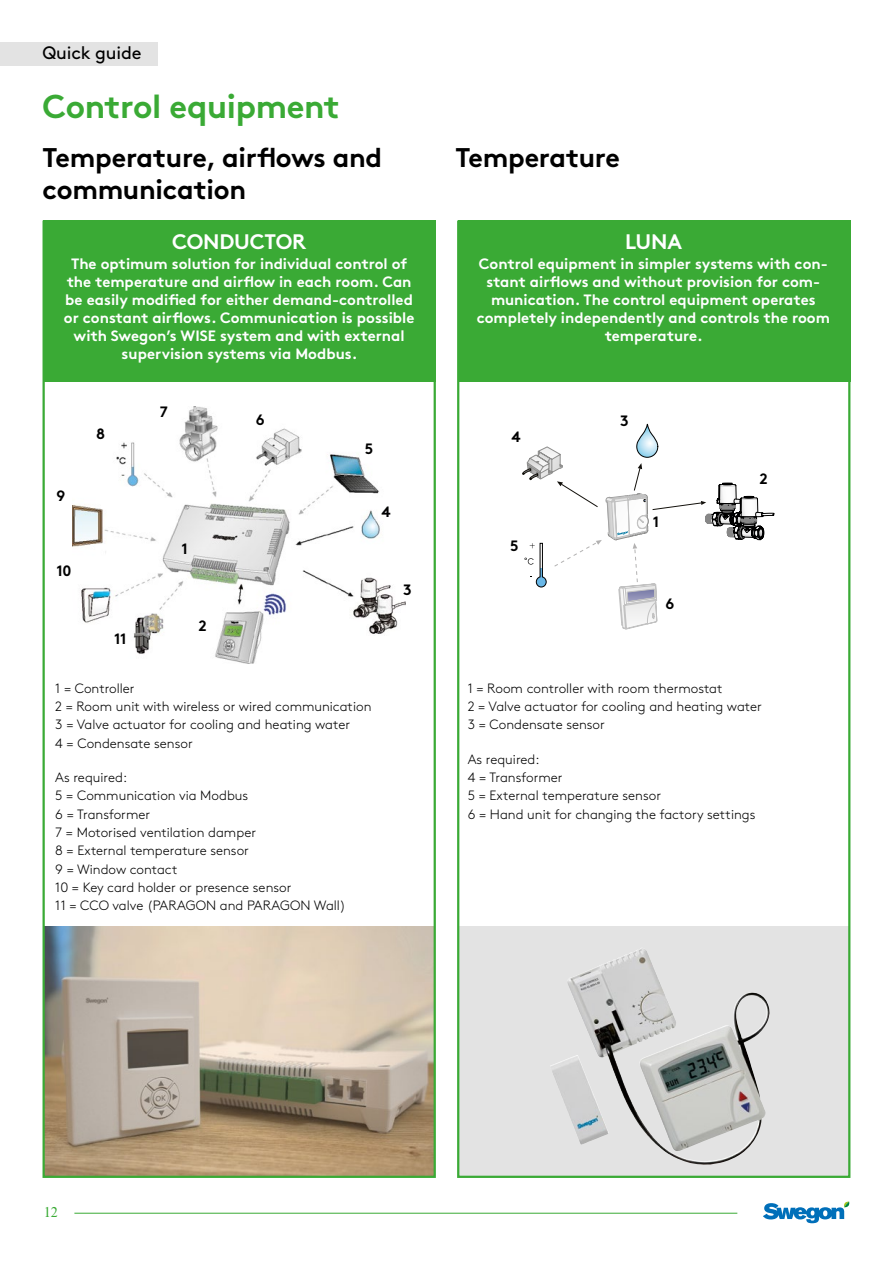
<style>
.page{position:relative;width:893px;height:1263px;background:#fff}
.page>*{position:absolute;margin:0;border:0;box-sizing:border-box;transform-origin:0 0}
.t1{font:700 33px "Swegon Brown";letter-spacing:-.01em;color:#3aaa35}
.t2{font:700 27px/32.4px "Swegon Brown";letter-spacing:-.01em;color:#000}
.t3{font:700 21px "Swegon Brown";letter-spacing:-.01em;color:#fff}
.t4{font:18px "Swegon Brown";letter-spacing:-.01em;color:#000}
.t5{font:700 15px/18px "Swegon Brown";color:#fff;text-align:center}
.t6{font:700 15px "Swegon Brown";color:#000}
.t7{font:15px "Nimbus Rom D";color:#3aaa35}
.t8{font:300 13.5px/18.3px "Swegon Brown";color:#000}
</style>
<div class="page">
<img style="left:46px;top:926px;width:387px;height:249px">
<div style="left:458px;top:926px;width:391px;height:250px;background:#e3e3e3"></div>
<img style="left:566px;top:948px;width:204px;height:217px">
<div style="left:458px;top:221px;width:392px;height:161px;background:#3aaa35"></div>
<svg style="left:522px;top:424px;width:252px;height:205px"></svg>
<div style="left:43px;top:221px;width:393px;height:161px;background:#3aaa35"></div>
<div style="left:0;top:43px;width:157px;height:23px;background:#e3e3e3"></div>
<img style="left:73px;top:406px;width:332px;height:258px">
<div style="left:457px;top:221px;width:393px;height:957px;border:2px solid #3aaa35"></div>
<div style="left:43px;top:221px;width:393px;height:957px;border:2px solid #3aaa35"></div>
<hr style="left:74px;top:1213px;width:663px;height:1px;background:#3aaa35">
<svg style="left:763px;top:1201px;width:87px;height:22px"></svg>
<h3 class="t4" style="left:43px;top:39px;width:100px">Quick guide</h3>
<h1 class="t1" style="left:43px;top:80px;width:299px">Control equipment</h1>
<h2 class="t2" style="left:43px;top:138px;width:341px">Temperature, airflows and communication</h2>
<h2 class="t2" style="left:456px;top:138px;width:166px">Temperature</h2>
<h3 class="t3" style="left:172px;top:225px;width:136px">CONDUCTOR</h3>
<p class="t5" style="left:64px;top:253px;width:352px">The optimum solution for individual control of the temperature and airflow in each room. Can be easily modified for either demand-controlled or constant airflows. Communication is possible with Swegon’s WISE system and with external supervision systems via Modbus.</p>
<p class="t6" style="left:56px;top:484px;width:10px">9</p>
<p class="t6" style="left:56px;top:559px;width:17px">10</p>
<p class="t6" style="left:96px;top:421px;width:10px">8</p>
<p class="t6" style="left:114px;top:627px;width:14px">11</p>
<p class="t6" style="left:160px;top:400px;width:10px">7</p>
<p class="t6" style="left:181px;top:536px;width:8px">1</p>
<p class="t6" style="left:199px;top:613px;width:10px">2</p>
<p class="t6" style="left:256px;top:408px;width:10px">6</p>
<p class="t6" style="left:365px;top:436px;width:10px">5</p>
<p class="t6" style="left:382px;top:500px;width:11px">4</p>
<p class="t6" style="left:403px;top:577px;width:10px">3</p>
<p class="t8" style="left:55px;top:678px;width:318px">1 = Controller<br>2 = Room unit with wireless or wired communication 3 = Valve actuator for cooling and heating water<br>4 = Condensate sensor</p>
<p class="t8" style="left:55px;top:767px;width:292px">As required:<br>5 = Communication via Modbus<br>6 = Transformer<br>7 = Motorised ventilation damper<br>8 = External temperature sensor<br>9 = Window contact<br>10 = Key card holder or presence sensor<br>11 = CCO valve (PARAGON and PARAGON Wall)</p>
<h3 class="t3" style="left:625px;top:225px;width:58px">LUNA</h3>
<p class="t5" style="left:477px;top:253px;width:355px">Control equipment in simpler systems with con&shy;stant airflows and without provision for com&shy;munication. The control equipment operates completely independently and controls the room temperature.</p>
<p class="t6" style="left:512px;top:424px;width:11px">4</p>
<p class="t6" style="left:510px;top:533px;width:10px">5</p>
<p class="t6" style="left:620px;top:408px;width:10px">3</p>
<p class="t6" style="left:653px;top:510px;width:8px">1</p>
<p class="t6" style="left:665px;top:591px;width:10px">6</p>
<p class="t6" style="left:759px;top:467px;width:10px">2</p>
<p class="t8" style="left:468px;top:678px;width:296px">1 = Room controller with room thermostat<br>2 = Valve actuator for cooling and heating water<br>3 = Condensate sensor</p>
<p class="t8" style="left:468px;top:749px;width:289px">As required:<br>4 = Transformer<br>5 = External temperature sensor<br>6 = Hand unit for changing the factory settings</p>
<p class="t7" style="left:44px;top:1204px;width:16px">12</p>
</div>
